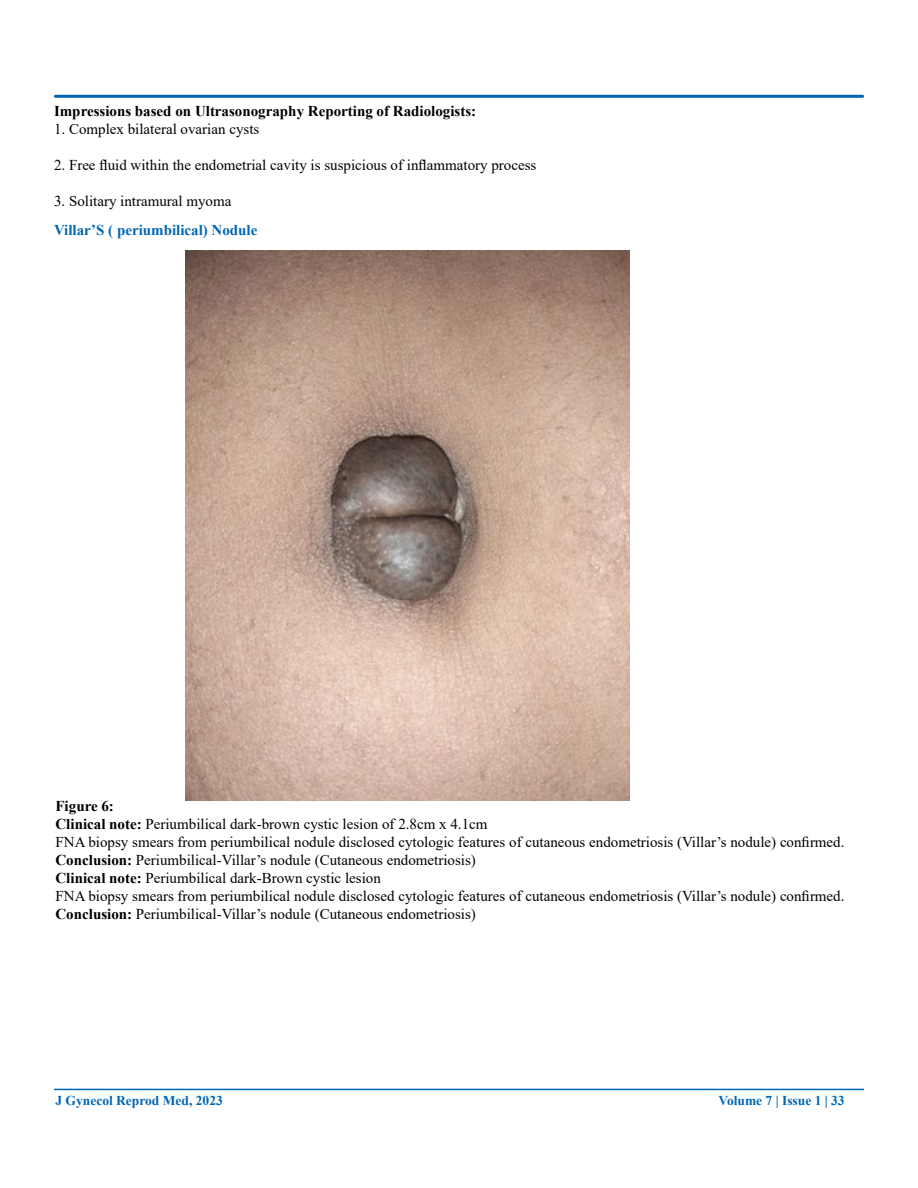
<style>
.page{position:relative;width:918px;height:1188px;background:#fff}
.page>*{position:absolute;margin:0;border:0;box-sizing:border-box;transform-origin:0 0}
.t1{font:15px/18px "Times New Roman";color:#000}
.t2{font:700 15px "Times New Roman";color:#000}
.t3{font:700 15px "Times New Roman";color:#0066b3}
.t4{font:700 13.5px "Times New Roman";color:#0066b3}
.s1{font-weight:700}
.s2{font-style:inherit}
</style>
<div class="page">
<hr style="left:54px;top:1089px;width:810px;height:1px;background:#0066b3">
<div style="left:54px;top:95px;width:810px;height:3px;border:2px solid #0066b3"></div>
<img style="left:186px;top:250px;width:444px;height:551px">
<p class="t2" style="left:54px;top:101px;width:424px">Impressions based on Ultrasonography Reporting of Radiologists:</p>
<p class="t1" style="left:54px;top:120px;width:207px">1. Complex bilateral ovarian cysts</p>
<p class="t1" style="left:54px;top:156px;width:484px">2. Free fluid within the endometrial cavity is suspicious of inflammatory process</p>
<p class="t1" style="left:54px;top:192px;width:179px">3. Solitary intramural myoma</p>
<p class="t3" style="left:54px;top:219px;width:205px">Villar’S ( periumbilical) Nodule</p>
<p class="t1" style="left:56px;top:797px;width:791px"><span class="s1">Figure 6:<br>Clinical note:</span> Periumbilical dark-brown cystic lesion of 2.8cm x 4.1cm<br>FNA biopsy smears from periumbilical nodule disclosed cytologic features of cutaneous endometriosis (Villar’s nodule) confirmed.<br><span class="s1">Conclusion:</span> Periumbilical-Villar’s nodule (Cutaneous endometriosis)<br><span class="s1">Clinical note:</span> Periumbilical dark-Brown cystic lesion<br>FNA biopsy smears from periumbilical nodule disclosed cytologic features of cutaneous endometriosis (Villar’s nodule) confirmed.<br><span class="s1">Conclusion:</span> Periumbilical-Villar’s nodule (Cutaneous endometriosis)</p>
<p class="t4" style="left:56px;top:1090px;width:169px">J Gynecol Reprod Med, 2023</p>
<p class="t4" style="left:718px;top:1090px;width:128px">Volume 7 | Issue 1 | <span class="s2">33</span></p>
</div>
